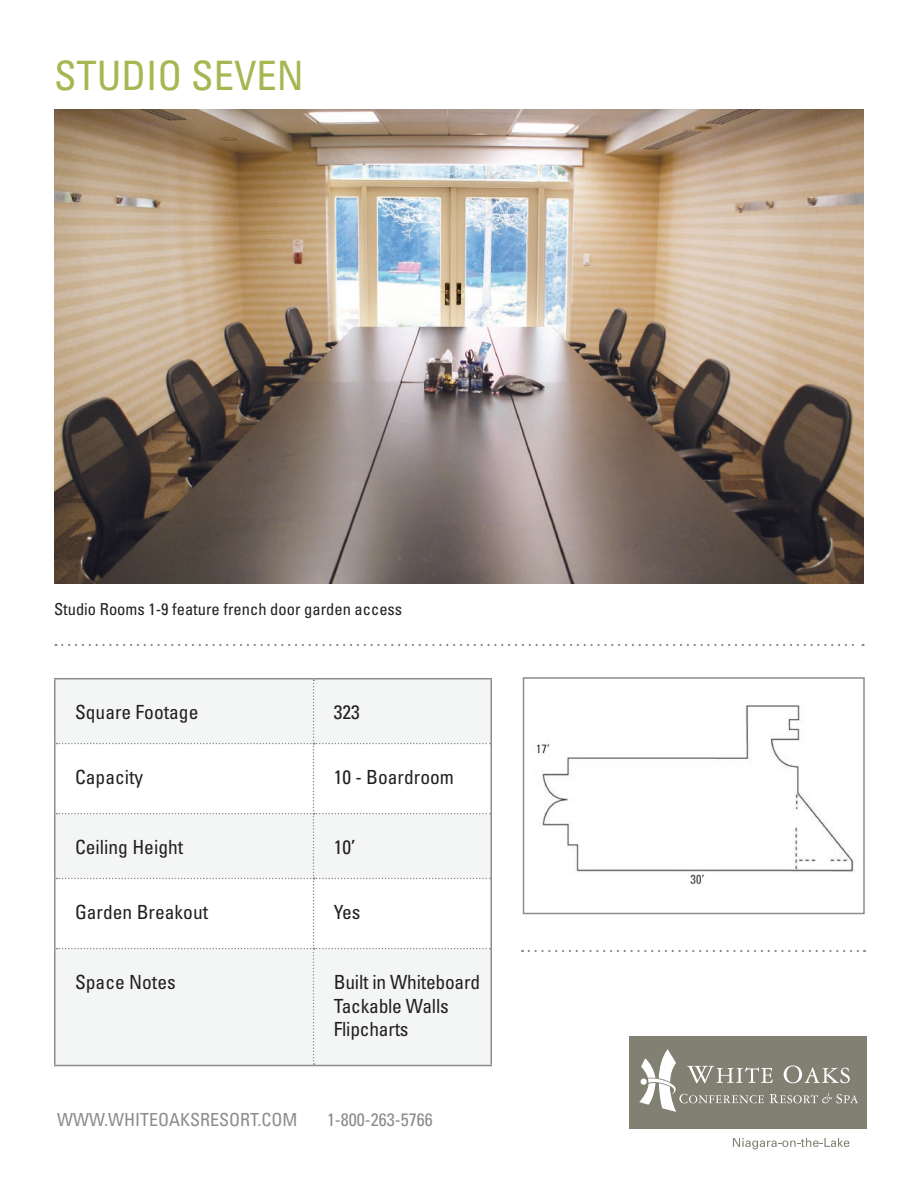
<style>
.page{position:relative;width:918px;height:1188px;background:#fff}
.page>*{position:absolute;margin:0;border:0;box-sizing:border-box;transform-origin:0 0}
.t1{font:condensed 40.5px "Univers";color:#a8b652}
.t2{font:condensed 19.5px "Univers";color:#231f20}
.t3{font:condensed 18px "Univers";color:#8a8c8f}
.t4{font:condensed 16.5px "Univers";color:#231f20}
</style>
<div class="page">
<div style="left:629px;top:1036px;width:238px;height:93px;background:#828072"></div>
<svg style="left:733px;top:1138px;width:116px;height:11px"></svg>
<svg style="left:639px;top:1049px;width:219px;height:63px"></svg>
<img style="left:54px;top:110px;width:810px;height:474px">
<img style="left:537px;top:705px;width:318px;height:180px">
<div style="left:523px;top:677px;width:342px;height:237px;border:2px solid #8a8c8f"></div>
<hr style="left:54px;top:678px;width:260px;height:1px;background:#8a8c8f">
<hr style="left:54px;top:679px;width:2px;height:65px;background:#8a8c8f">
<hr style="left:314px;top:678px;width:178px;height:1px;background:#8a8c8f">
<hr style="left:490px;top:679px;width:2px;height:65px;background:#8a8c8f">
<hr style="left:54px;top:744px;width:2px;height:70px;background:#8a8c8f">
<hr style="left:490px;top:744px;width:2px;height:70px;background:#8a8c8f">
<hr style="left:54px;top:814px;width:2px;height:64px;background:#8a8c8f">
<hr style="left:490px;top:814px;width:2px;height:64px;background:#8a8c8f">
<hr style="left:54px;top:878px;width:2px;height:71px;background:#8a8c8f">
<hr style="left:490px;top:878px;width:2px;height:71px;background:#8a8c8f">
<hr style="left:54px;top:949px;width:2px;height:116px;background:#8a8c8f">
<hr style="left:490px;top:949px;width:2px;height:116px;background:#8a8c8f">
<hr style="left:54px;top:1065px;width:260px;height:1px;background:#8a8c8f">
<hr style="left:314px;top:1065px;width:178px;height:1px;background:#8a8c8f">
<svg style="left:56px;top:679px;width:435px;height:386px"></svg>
<svg style="left:529px;top:950px;width:336px;height:2px"></svg>
<svg style="left:56px;top:644px;width:807px;height:2px"></svg>
<p class="t1" style="left:54px;top:50px;width:251px">STUDIO SEVEN</p>
<p class="t4" style="left:54px;top:599px;width:350px">Studio Rooms 1-9 feature french door garden access</p>
<p class="t2" style="left:75px;top:700px;width:125px">Square Footage</p>
<p class="t2" style="left:334px;top:700px;width:27px">323</p>
<p class="t2" style="left:75px;top:765px;width:70px">Capacity</p>
<p class="t2" style="left:334px;top:765px;width:122px">10 - Boardroom</p>
<p class="t2" style="left:75px;top:835px;width:110px">Ceiling Height</p>
<p class="t2" style="left:334px;top:835px;width:23px">10’</p>
<p class="t2" style="left:75px;top:900px;width:135px">Garden Breakout</p>
<p class="t2" style="left:334px;top:900px;width:28px">Yes</p>
<p class="t2" style="left:75px;top:970px;width:102px">Space Notes</p>
<p class="t2" style="left:334px;top:970px;width:148px">Built in Whiteboard</p>
<p class="t2" style="left:334px;top:993px;width:117px">Tackable Walls</p>
<p class="t2" style="left:334px;top:1017px;width:76px">Flipcharts</p>
<p class="t3" style="left:57px;top:1108px;width:242px">WWW.WHITEOAKSRESORT.COM</p>
<p class="t3" style="left:327px;top:1108px;width:107px">1-800-263-5766</p>
</div>
